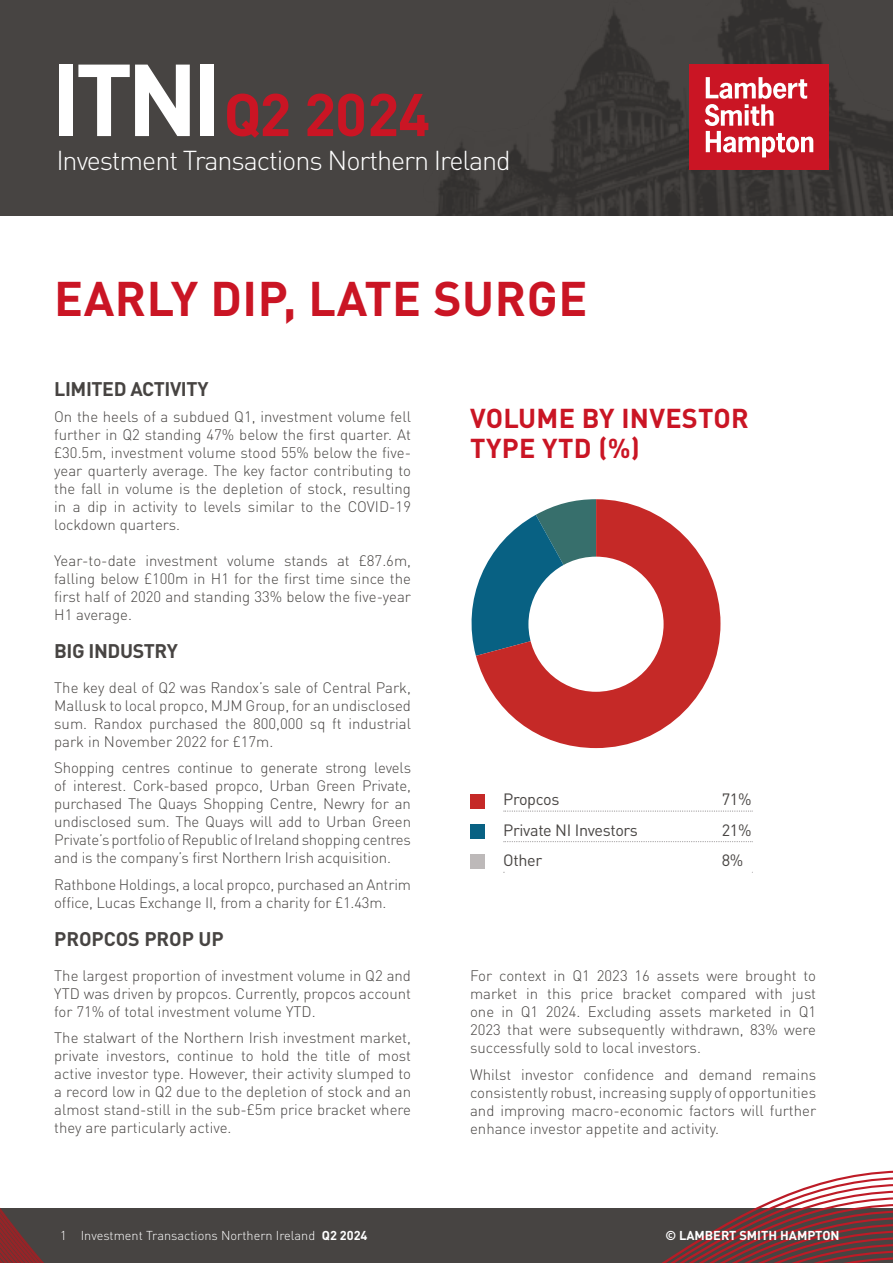
<style>
.page{position:relative;width:893px;height:1263px;background:#fff}
.page>*{position:absolute;margin:0;border:0;box-sizing:border-box;transform-origin:0 0}
.t1{font:700 59.25px "DIN Pro";letter-spacing:-.02em;color:#ca1524}
.t2{font:700 48px "DIN Pro";letter-spacing:.01em;color:#ca1524}
.t3{font:300 27px "DIN Pro";letter-spacing:-.04em;color:#fff}
.t4{font:700 27px/30px "DIN Pro";letter-spacing:.01em;color:#ca1524}
.t5{font:700 19.5px "DIN Pro";letter-spacing:-.02em;color:#474442}
.t6{font:700 19.5px "DIN Pro";color:#474442}
.t7{font:16.2px "DIN Pro";letter-spacing:-.02em;color:#484543}
.t8{font:300 15px/18px "DIN Pro";color:#474442;text-align:justify}
.t9{font:300 12.75px "DIN Pro";color:#fff}
.t10{font:700 12.75px "DIN Pro";color:#fff}
.s1{font-size:100.35px;color:#fff}
.s2{font-weight:700}
</style>
<div class="page">
<svg style="left:764px;top:1196px;width:129px;height:8px"></svg>
<svg style="left:0;top:1205px;width:893px;height:6px"></svg>
<svg style="left:0;top:1211px;width:893px;height:6px;background:#4e4140"></svg>
<svg style="left:0;top:1217px;width:893px;height:6px;background:#4f403f"></svg>
<svg style="left:0;top:1223px;width:893px;height:7px;background:#50403f"></svg>
<svg style="left:0;top:1230px;width:893px;height:6px;background:#51403f"></svg>
<svg style="left:0;top:1236px;width:893px;height:6px;background:#523f3f"></svg>
<svg style="left:0;top:1242px;width:893px;height:6px;background:#533f3e"></svg>
<svg style="left:0;top:1248px;width:893px;height:7px;background:#543f3e"></svg>
<svg style="left:0;top:1255px;width:893px;height:8px;background:#553e3e"></svg>
<div style="left:0;top:0;width:893px;height:215px;background:#474442"></div>
<img style="left:437px;top:0;width:456px;height:215px">
<div style="left:690px;top:65px;width:138px;height:105px;background:#ca1524"></div>
<svg style="left:705px;top:77px;width:108px;height:80px"></svg>
<svg style="left:745px;top:110px;width:4px;height:15px"></svg>
<svg style="left:471px;top:590px;width:5px;height:66px"></svg>
<svg style="left:476px;top:499px;width:244px;height:249px;fill:#c52927"></svg>
<div style="left:470px;top:794px;width:15px;height:14px;background:#c52927"></div>
<div style="left:470px;top:824px;width:15px;height:15px;background:#086183"></div>
<div style="left:470px;top:854px;width:15px;height:15px;background:#bdb9b9"></div>
<svg style="left:503px;top:811px;width:250px;height:1px"></svg>
<svg style="left:503px;top:841px;width:250px;height:1px"></svg>
<div style="left:528px;top:557px;width:136px;height:135px;background:#fff;border-radius:50%"></div>
<h1 class="t1" style="left:51px;top:65px;width:381px"><span class="s1">ITNI</span>Q2 2024</h1>
<h3 class="t3" style="left:56px;top:140px;width:456px">Investment Transactions Northern Ireland</h3>
<h2 class="t2" style="left:54px;top:259px;width:535px">EARLY DIP, LATE SURGE</h2>
<h3 class="t5" style="left:54px;top:372px;width:156px">LIMITED ACTIVITY</h3>
<p class="t8" style="left:54px;top:406px;width:358px">On the heels of a subdued Q1, investment volume fell further in Q2 standing 47% below the first quarter. At £30.5m, investment volume stood 55% below the five&shy;year quarterly average. The key factor contributing to the fall in volume is the depletion of stock, resulting in a dip in activity to levels similar to the COVID-19 lockdown quarters.</p>
<p class="t8" style="left:54px;top:550px;width:358px">Year-to-date investment volume stands at £87.6m, falling below £100m in H1 for the first time since the first half of 2020 and standing 33% below the five-year H1 average.</p>
<h3 class="t5" style="left:54px;top:634px;width:125px">BIG INDUSTRY</h3>
<p class="t8" style="left:54px;top:677px;width:358px">The key deal of Q2 was Randox’s sale of Central Park, Mallusk to local propco, MJM Group, for an undisclosed sum. Randox purchased the 800,000 sq ft industrial park in November 2022 for £17m.</p>
<p class="t8" style="left:54px;top:758px;width:358px">Shopping centres continue to generate strong levels of interest. Cork-based propco, Urban Green Private, purchased The Quays Shopping Centre, Newry for an undisclosed sum. The Quays will add to Urban Green Private’s portfolio of Republic of Ireland shopping centres and is the company’s first Northern Irish acquisition.</p>
<p class="t8" style="left:54px;top:874px;width:358px">Rathbone Holdings, a local propco, purchased an Antrim office, Lucas Exchange II, from a charity for £1.43m.</p>
<h3 class="t6" style="left:54px;top:922px;width:171px">PROPCOS PROP UP</h3>
<p class="t8" style="left:54px;top:965px;width:358px">The largest proportion of investment volume in Q2 and YTD was driven by propcos. Currently, propcos account for 71% of total investment volume YTD.</p>
<p class="t8" style="left:54px;top:1027px;width:358px">The stalwart of the Northern Irish investment market, private investors, continue to hold the title of most active investor type. However, their activity slumped to a record low in Q2 due to the depletion of stock and an almost stand-still in the sub-£5m price bracket where they are particularly active.</p>
<h3 class="t4" style="left:470px;top:400px;width:280px">VOLUME BY INVESTOR<br>TYPE YTD (%)</h3>
<p class="t7" style="left:503px;top:786px;width:58px">Propcos</p>
<p class="t7" style="left:722px;top:786px;width:31px">71%</p>
<p class="t7" style="left:503px;top:817px;width:136px">Private NI Investors</p>
<p class="t7" style="left:722px;top:817px;width:31px">21%</p>
<p class="t7" style="left:503px;top:848px;width:41px">Other</p>
<p class="t7" style="left:722px;top:848px;width:23px">8%</p>
<p class="t8" style="left:470px;top:965px;width:348px">For context in Q1 2023 16 assets were brought to market in this price bracket compared with just one in Q1 2024. Excluding assets marketed in Q1<br>2023 that were subsequently withdrawn, 83% were successfully sold to local investors.</p>
<p class="t8" style="left:470px;top:1064px;width:348px">Whilst investor confidence and demand remains consistently robust, increasing supply of opportunities and improving macro-economic factors will further enhance investor appetite and activity.</p>
<p class="t9" style="left:60px;top:1226px;width:309px">1 Investment Transactions Northern Ireland <span class="s2">Q2 2024</span></p>
<p class="t10" style="left:665px;top:1225px;width:176px">© LAMBERT SMITH HAMPTON</p>
</div>
